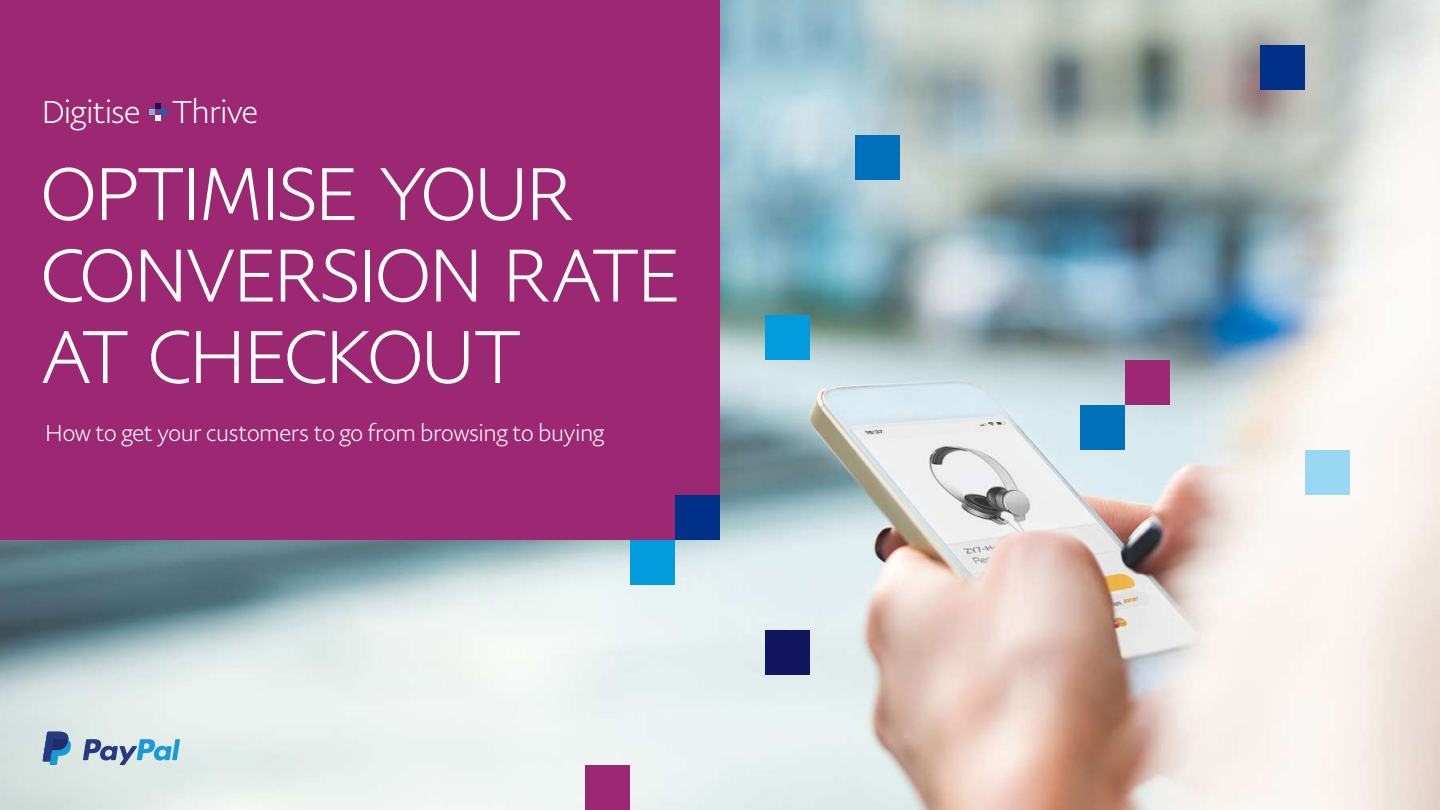
<style>
.page{position:relative;width:1440px;height:810px;background:#fff}
.page>*{position:absolute;margin:0;border:0;box-sizing:border-box;transform-origin:0 0}
.t1{font:300 75.82px/81.4px "Pay Pal Sans Big";letter-spacing:-.04em;color:#fff}
.t2{font:300 32.17px "Pay Pal Sans Big";letter-spacing:-.025em;color:#fff}
.t3{font:300 23.25px "Pay Pal Sans Big";letter-spacing:-.015em;color:#fff}
</style>
<div class="page">
<img style="left:0;top:0;width:1440px;height:810px">
<div style="left:0;top:0;width:720px;height:540px;background:#9c2874"></div>
<svg style="left:149px;top:103px;width:18px;height:18px"></svg>
<svg style="left:83px;top:739px;width:97px;height:26px;background:#91b4cd"></svg>
<svg style="left:43px;top:732px;width:28px;height:33px"></svg>
<div style="left:1080px;top:405px;width:45px;height:45px;background:#0070ba"></div>
<div style="left:630px;top:540px;width:45px;height:45px;background:#009cde"></div>
<div style="left:1260px;top:45px;width:45px;height:45px;background:#003087"></div>
<div style="left:855px;top:135px;width:45px;height:45px;background:#0070ba"></div>
<div style="left:1125px;top:360px;width:45px;height:45px;background:#9c2874"></div>
<div style="left:585px;top:765px;width:45px;height:45px;background:#9c2874"></div>
<div style="left:675px;top:495px;width:45px;height:45px;background:#003087"></div>
<div style="left:1305px;top:450px;width:45px;height:45px;background:#99d7f2"></div>
<div style="left:765px;top:315px;width:45px;height:45px;background:#009cde"></div>
<div style="left:765px;top:630px;width:45px;height:45px;background:#121661"></div>
<h2 class="t2" style="left:42px;top:92px;width:218px">Digitise Thrive</h2>
<h1 class="t1" style="left:41px;top:152px;width:643px">OPTIMISE YOUR<br>CONVERSION RATE<br>AT CHECKOUT</h1>
<p class="t3" style="left:45px;top:419px;width:561px">How to get your customers to go from browsing to buying</p>
</div>
